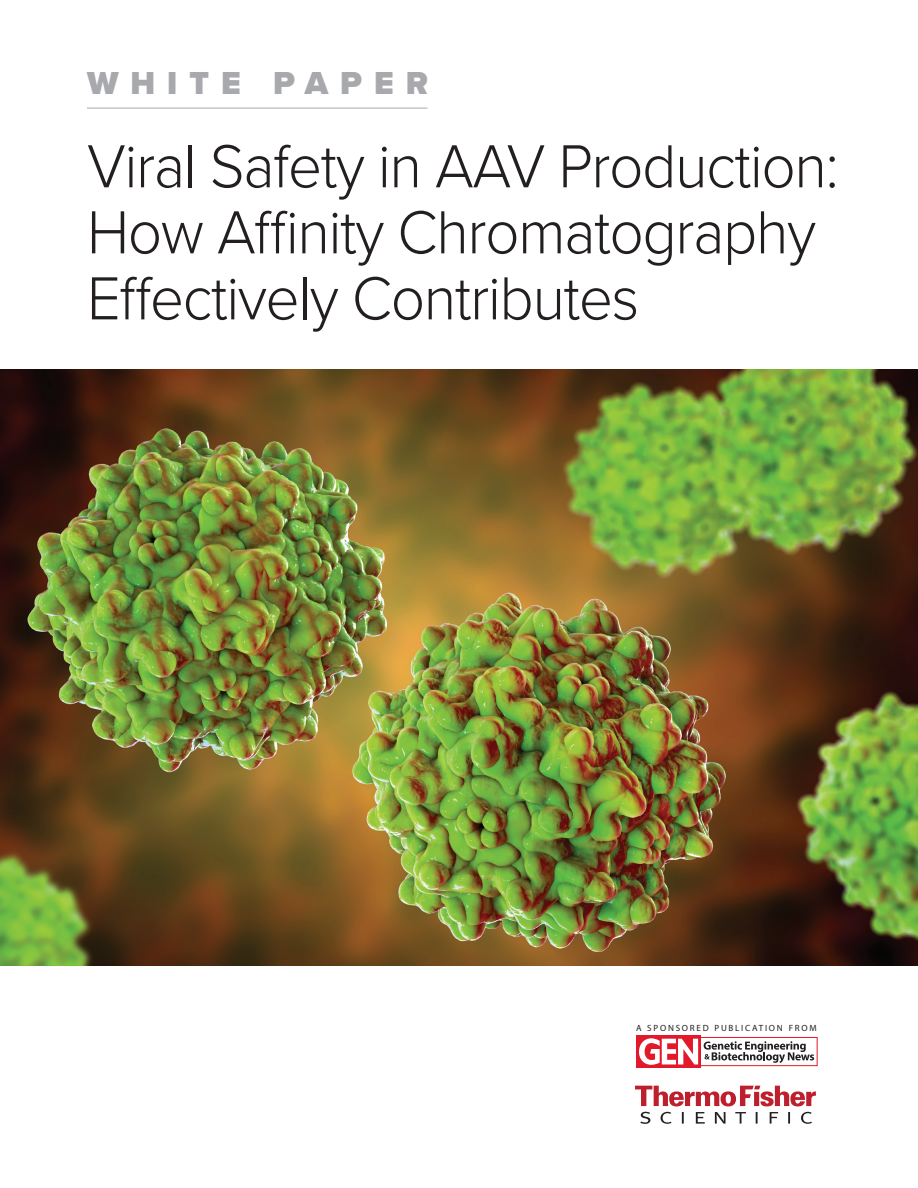
<style>
.page{position:relative;width:918px;height:1188px;background:#fff}
.page>*{position:absolute;margin:0;border:0;box-sizing:border-box;transform-origin:0 0}
.t1{font:300 63px/66px "Proxima Nova";letter-spacing:-.02em;color:#231f20;scale:.95 1}
.t2{font:900 33px "Proxima Nova";letter-spacing:.365em;color:#a8a9ad}
.t3{font:9px "Myriad Pro";letter-spacing:.195em;color:#231f20}
</style>
<div class="page">
<img style="left:0;top:369px;width:918px;height:597px">
<hr style="left:87px;top:108px;width:341px;height:1px;background:#a8a9ad">
<svg style="left:635px;top:1086px;width:181px;height:20px"></svg>
<svg style="left:640px;top:1112px;width:172px;height:12px"></svg>
<div style="left:697px;top:1037px;width:121px;height:29px;border:1px solid #e2192b"></div>
<div style="left:636px;top:1036px;width:65px;height:32px;background:#e2192b"></div>
<svg style="left:639px;top:1038px;width:59px;height:27px"></svg>
<svg style="left:704px;top:1041px;width:110px;height:22px"></svg>
<p class="t2" style="left:87px;top:59px;width:343px">WHITE PAPER</p>
<p class="t1" style="left:87px;top:130px;width:793px">Viral Safety in AAV Production:<br>How Affinity Chromatography<br>Effectively Contributes</p>
<p class="t3" style="left:636px;top:1023px;width:182px">A SPONSORED PUBLICATION FROM</p>
</div>
